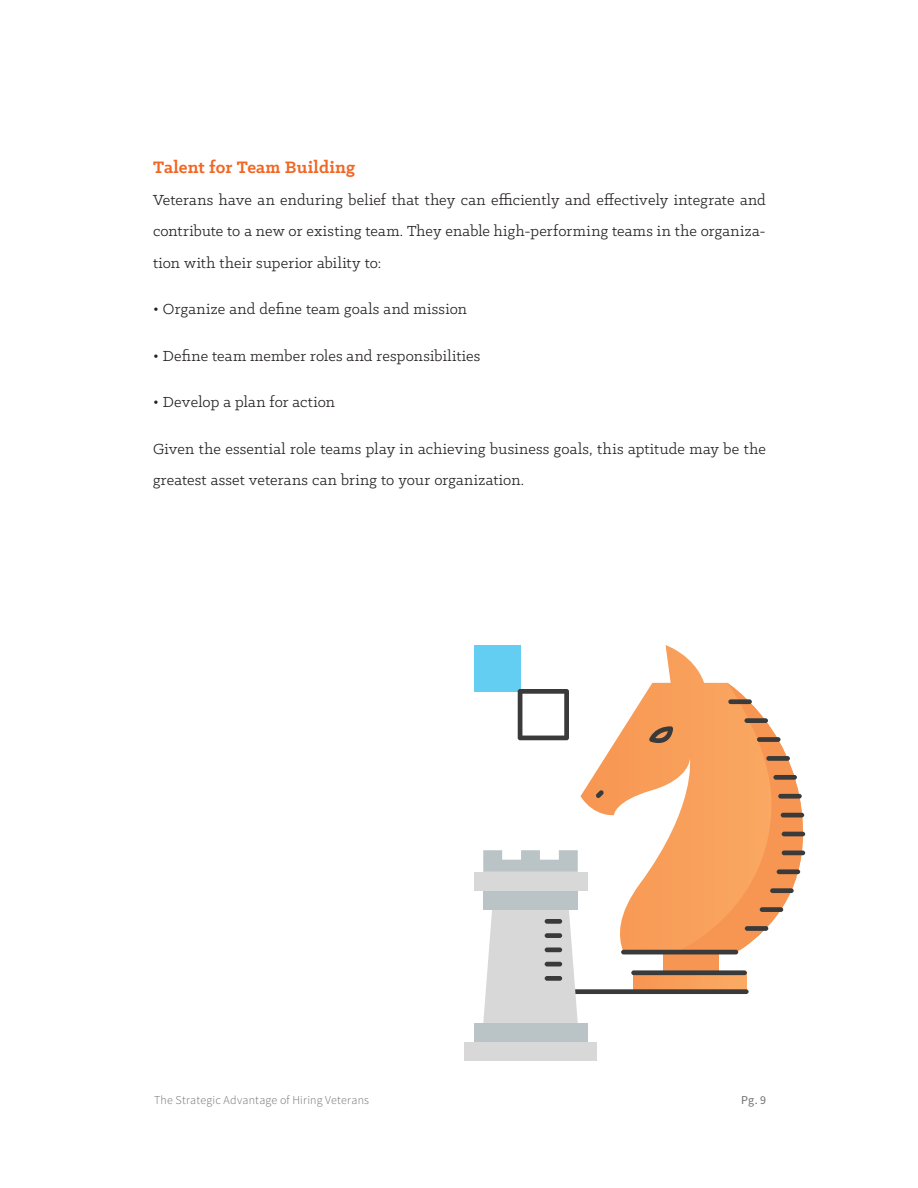
<style>
.page{position:relative;width:918px;height:1188px;background:#fff}
.page>*{position:absolute;margin:0;border:0;box-sizing:border-box;transform-origin:0 0}
.t1{font:700 18.75px "Klinic Slab";letter-spacing:.005em;color:#f06624}
.t2{font:16.5px/31.5px "Klinic Slab";letter-spacing:.01em;color:#231f20;text-align:justify}
.t3{font:300 12px "Source Sans Pro";letter-spacing:.02em;color:#6d6f70}
.t4{font:12px "Source Sans Pro";color:#6d6f70}
</style>
<div class="page">
<svg style="left:581px;top:645px;width:147px;height:306px"></svg>
<svg style="left:634px;top:975px;width:112px;height:14px;background:#f69f5a"></svg>
<div style="left:663px;top:952px;width:56px;height:21px;background:#f79652"></div>
<svg style="left:596px;top:790px;width:8px;height:8px"></svg>
<svg style="left:649px;top:683px;width:154px;height:269px"></svg>
<div style="left:728px;top:699px;width:24px;height:5px;background:#3a3a3a;border-radius:2px"></div>
<div style="left:744px;top:718px;width:24px;height:5px;background:#3a3a3a;border-radius:2px"></div>
<div style="left:757px;top:737px;width:24px;height:5px;background:#3a3a3a;border-radius:2px"></div>
<div style="left:766px;top:756px;width:24px;height:5px;background:#3a3a3a;border-radius:2px"></div>
<div style="left:773px;top:775px;width:24px;height:5px;background:#3a3a3a;border-radius:2px"></div>
<div style="left:778px;top:794px;width:24px;height:5px;background:#3a3a3a;border-radius:2px"></div>
<hr style="left:781px;top:813px;width:23px;height:4px;background:#3a3a3a;border-radius:2px">
<hr style="left:782px;top:832px;width:23px;height:4px;background:#3a3a3a;border-radius:2px">
<hr style="left:782px;top:851px;width:23px;height:4px;background:#3a3a3a;border-radius:2px">
<div style="left:777px;top:869px;width:23px;height:5px;background:#3a3a3a;border-radius:2px"></div>
<div style="left:770px;top:888px;width:24px;height:5px;background:#3a3a3a;border-radius:2px"></div>
<div style="left:760px;top:907px;width:23px;height:5px;background:#3a3a3a;border-radius:2px"></div>
<div style="left:745px;top:926px;width:23px;height:5px;background:#3a3a3a;border-radius:2px"></div>
<hr style="left:621px;top:950px;width:117px;height:4px;background:#3a3a3a;border-radius:2px">
<div style="left:631px;top:970px;width:116px;height:5px;background:#3a3a3a;border-radius:2px"></div>
<div style="left:573px;top:989px;width:176px;height:5px;background:#3a3a3a;border-radius:2px"></div>
<svg style="left:483px;top:909px;width:95px;height:114px;background:#dbdbdb"></svg>
<svg style="left:483px;top:850px;width:95px;height:22px"></svg>
<div style="left:474px;top:872px;width:113px;height:19px;background:#d8d8d8"></div>
<div style="left:484px;top:891px;width:94px;height:19px;background:#bac4c6"></div>
<div style="left:474px;top:1023px;width:113px;height:19px;background:#bac4c6"></div>
<div style="left:464px;top:1042px;width:133px;height:19px;background:#d8d8d8"></div>
<div style="left:545px;top:919px;width:17px;height:5px;background:#3a3a3a;border-radius:2px"></div>
<div style="left:545px;top:933px;width:17px;height:5px;background:#3a3a3a;border-radius:2px"></div>
<hr style="left:545px;top:948px;width:17px;height:4px;background:#3a3a3a;border-radius:2px">
<hr style="left:545px;top:962px;width:17px;height:4px;background:#3a3a3a;border-radius:2px">
<div style="left:545px;top:976px;width:17px;height:5px;background:#3a3a3a;border-radius:2px"></div>
<div style="left:474px;top:645px;width:46px;height:47px;background:#64cdf2"></div>
<svg style="left:518px;top:689px;width:51px;height:51px"></svg>
<p class="t1" style="left:153px;top:155px;width:204px">Talent for Team Building</p>
<p class="t2" style="left:153px;top:183px;width:614px">Veterans have an enduring belief that they can efficiently and effectively integrate and contribute to a new or existing team. They enable high-performing teams in the organiza&shy;tion with their superior ability to:</p>
<p class="t2" style="left:153px;top:293px;width:315px">• Organize and define team goals and mission</p>
<p class="t2" style="left:153px;top:339px;width:329px">• Define team member roles and responsibilities</p>
<p class="t2" style="left:153px;top:386px;width:184px">• Develop a plan for action</p>
<p class="t2" style="left:153px;top:432px;width:614px">Given the essential role teams play in achieving business goals, this aptitude may be the greatest asset veterans can bring to your organization.</p>
<p class="t3" style="left:154px;top:1093px;width:217px">The Strategic Advantage of Hiring Veterans</p>
<p class="t4" style="left:741px;top:1093px;width:27px">Pg. 9</p>
</div>
